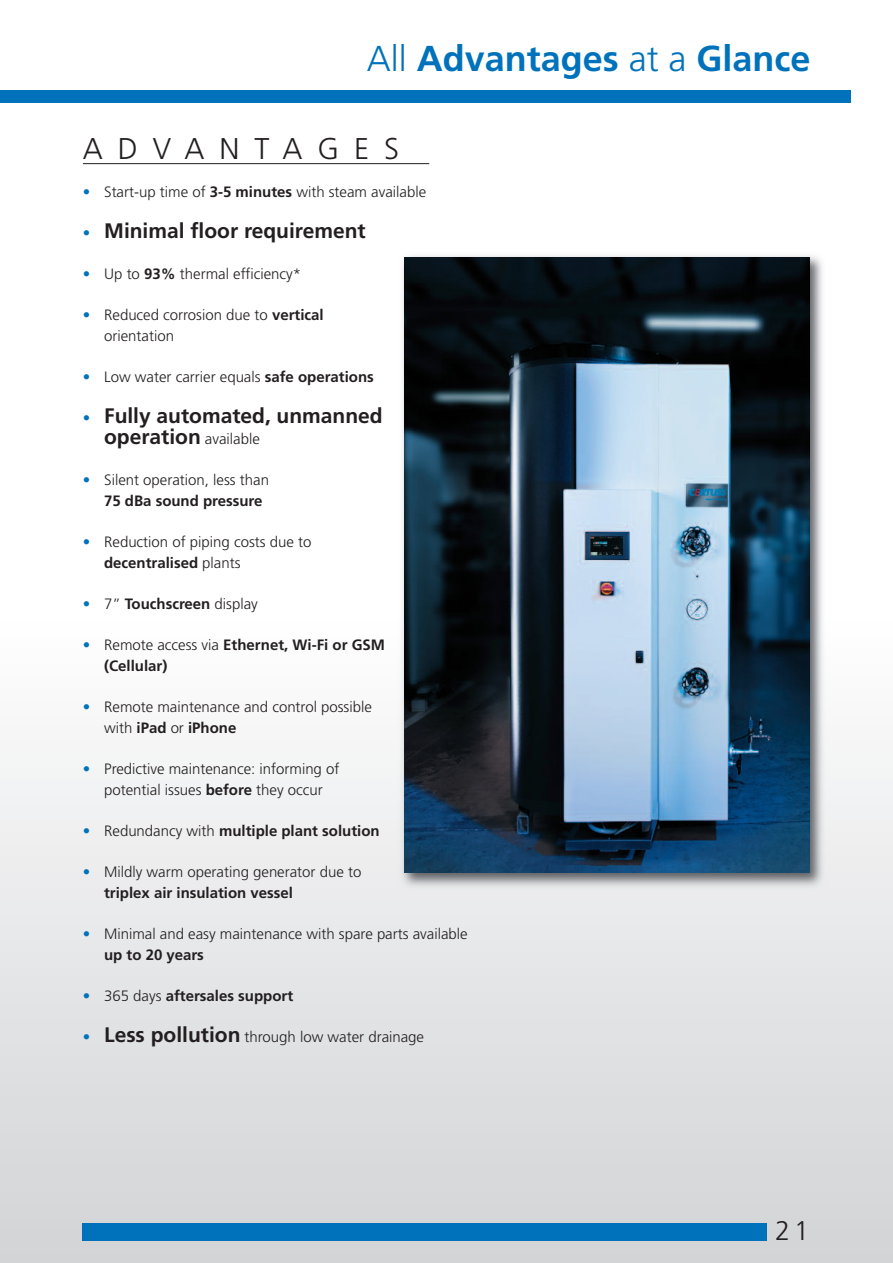
<style>
.page{position:relative;width:893px;height:1263px;background:#fff}
.page>*{position:absolute;margin:0;border:0;box-sizing:border-box;transform-origin:0 0}
.t1{font:700 36px "Frutiger";color:#0072bc}
.t2{font:300 30px "Frutiger";letter-spacing:.5em;color:#231f20}
.t3{font:300 27px "Frutiger";color:#231f20}
.t4{font:700 21px/21px "Frutiger";color:#231f20}
.t5{font:300 15px/21px "Frutiger";color:#231f20}
.t6{font:700 15px/21px "Frutiger";color:#231f20}
.s1{font-weight:300}
.s2{color:#fff}
.s3{color:#0072bc}
.s4{font-weight:700}
.s5{font-weight:300;font-size:15px;color:#0072bc}
.s6{font-weight:300;font-size:15px}
.s7{font-weight:300;color:#0072bc}
.s8{font-weight:700;font-size:21px}
</style>
<div class="page">
<div style="left:0;top:0;width:893px;height:1263px;background:linear-gradient(to bottom,#fff,#dbdddf)"></div>
<div style="left:0;top:90px;width:851px;height:13px;background:#0072bc"></div>
<div style="left:83px;top:1223px;width:684px;height:17px;background:#0072bc"></div>
<hr style="left:83px;top:163px;width:346px;height:1px;background:#231f20">
<img style="left:397px;top:251px;width:432px;height:641px">
<img style="left:405px;top:258px;width:405px;height:614px">
<h1 class="t1" style="left:367px;top:44px;width:445px"><span class="s1">All</span> Advantages <span class="s1">at a</span> Glance</h1>
<h2 class="t2" style="left:83px;top:136px;width:348px">ADVANTAGES<span class="s2">S</span></h2>
<p class="t5" style="left:83px;top:182px;width:345px"><span class="s3">•</span> Start-up time of <span class="s4">3-5 minutes</span> with steam available</p>
<h3 class="t4" style="left:83px;top:222px;width:284px"><span class="s5">•</span> Minimal floor requirement</h3>
<p class="t5" style="left:83px;top:264px;width:220px"><span class="s3">•</span> Up to <span class="s4">93%</span> thermal efficiency*</p>
<p class="t5" style="left:104px;top:305px;width:221px;text-indent:-21px"><span class="s3">•</span> Reduced corrosion due to <span class="s4">vertical </span>orientation</p>
<p class="t5" style="left:83px;top:367px;width:292px"><span class="s3">•</span> Low water carrier equals <span class="s4">safe operations</span></p>
<h3 class="t4" style="left:104px;top:407px;width:280px;text-indent:-21px"><span class="s5">•</span> Fully automated, unmanned operation <span class="s6">available</span></h3>
<p class="t5" style="left:104px;top:470px;width:166px;text-indent:-21px"><span class="s3">•</span> Silent operation, less than<br><span class="s4">75 dBa sound pressure</span></p>
<p class="t5" style="left:104px;top:532px;width:209px;text-indent:-21px"><span class="s3">•</span> Reduction of piping costs due to <span class="s4">decentralised</span> plants</p>
<p class="t6" style="left:83px;top:594px;width:176px"><span class="s7">•</span> <span class="s1">7”</span> Touchscreen <span class="s1">display</span></p>
<p class="t6" style="left:104px;top:635px;width:282px;text-indent:-21px"><span class="s7">•</span> <span class="s1">Remote access via</span> Ethernet, Wi-Fi or GSM (Cellular)</p>
<p class="t5" style="left:104px;top:697px;width:269px;text-indent:-21px"><span class="s3">•</span> Remote maintenance and control possible with <span class="s4">iPad</span> or <span class="s4">iPhone</span></p>
<p class="t5" style="left:83px;top:759px;width:258px;text-align:center"><span class="s3">•</span> Predictive maintenance: informing of potential issues <span class="s4">before</span> they occur</p>
<p class="t6" style="left:83px;top:821px;width:298px"><span class="s7">•</span> <span class="s1">Redundancy with</span> multiple plant solution</p>
<p class="t5" style="left:104px;top:862px;width:259px;text-indent:-21px"><span class="s3">•</span> Mildly warm operating generator due to <span class="s4">triplex air insulation vessel</span></p>
<p class="t5" style="left:104px;top:924px;width:365px;text-indent:-21px"><span class="s3">•</span> Minimal and easy maintenance with spare parts available <span class="s4">up to 20 years</span></p>
<p class="t6" style="left:83px;top:986px;width:212px"><span class="s7">•</span> <span class="s1">365 days</span> aftersales support</p>
<p class="t5" style="left:83px;top:1027px;width:343px"><span class="s3">•</span> <span class="s8">Less pollution</span> through low water drainage</p>
<h3 class="t3" style="left:775px;top:1219px;width:36px">21</h3>
</div>
